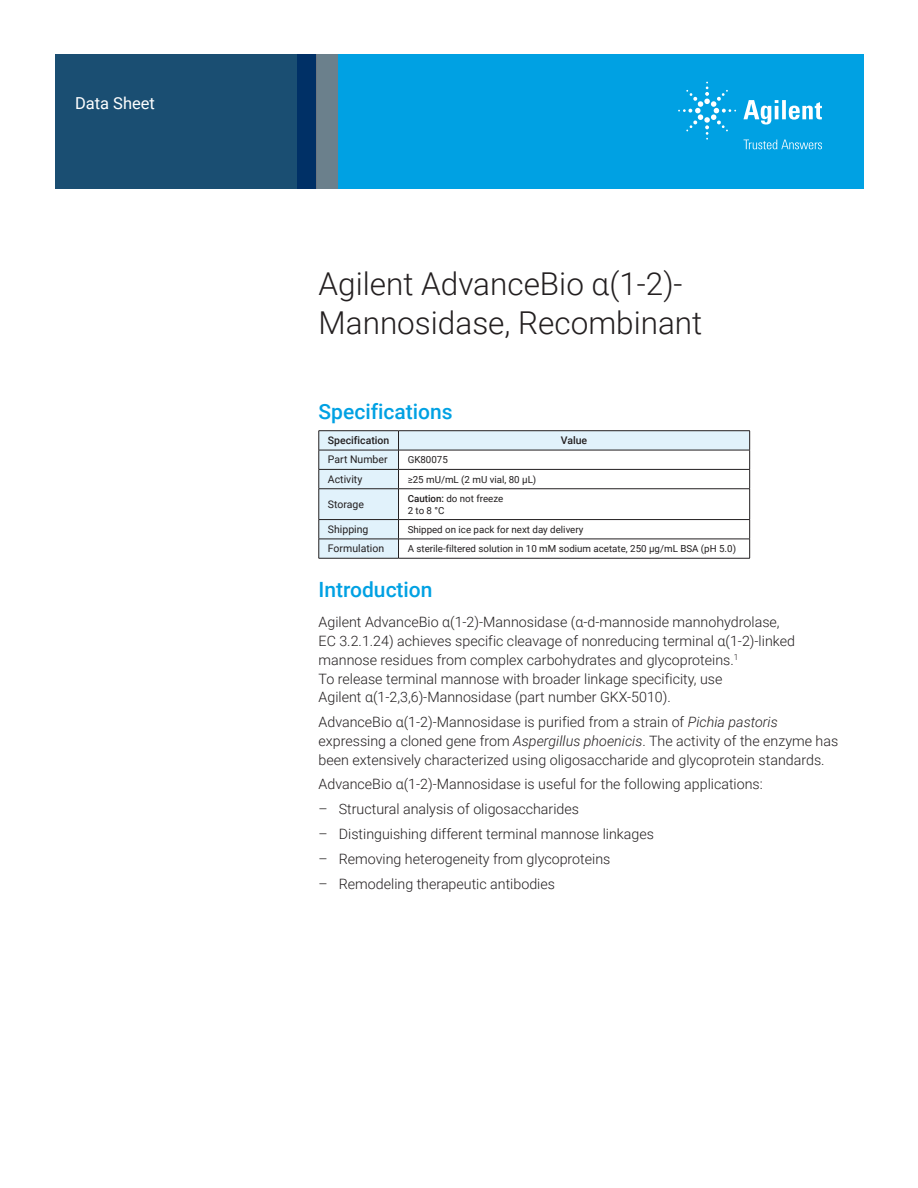
<style>
.page{position:relative;width:918px;height:1188px;background:#fff}
.page>*{position:absolute;margin:0;border:0;box-sizing:border-box;transform-origin:0 0}
.t1{font:300 31.5px/39px "Roboto";color:#231f20}
.Header_1{font:500 21px "Roboto";color:#00a1e3}
.Doctype{font:16.5px "Roboto";color:#fff}
.Text{font:300 14.25px/18.8px "Roboto";color:#231f20}
.Table_text{font:10.5px "Roboto";color:#231f20}
.Table_header{font:500 10.5px "Roboto";color:#231f20}
.Table_text_small_FL{font:9.75px/12px "Roboto";color:#231f20}
.s1{font-weight:500}
.s2{font-style:italic}
</style>
<div class="page">
<div style="left:297px;top:54px;width:567px;height:135px;background:#00a1e3"></div>
<svg style="left:55px;top:54px;width:261px;height:135px;background:#184b71"></svg>
<div style="left:316px;top:54px;width:22px;height:135px;background:#6b808c"></div>
<svg style="left:320px;top:431px;width:429px;height:127px"></svg>
<hr style="left:319px;top:469px;width:80px;height:1px;background:#231f20">
<hr style="left:399px;top:469px;width:351px;height:1px;background:#231f20">
<hr style="left:319px;top:488px;width:80px;height:1px;background:#231f20">
<hr style="left:319px;top:489px;width:1px;height:30px;background:#231f20">
<hr style="left:399px;top:488px;width:351px;height:1px;background:#231f20">
<hr style="left:319px;top:519px;width:80px;height:1px;background:#231f20">
<hr style="left:399px;top:519px;width:351px;height:1px;background:#231f20">
<hr style="left:319px;top:539px;width:80px;height:1px;background:#231f20">
<svg style="left:319px;top:520px;width:1px;height:38px"></svg>
<hr style="left:399px;top:539px;width:351px;height:1px;background:#231f20">
<hr style="left:319px;top:558px;width:80px;height:1px;background:#231f20">
<svg style="left:398px;top:431px;width:1px;height:58px"></svg>
<hr style="left:398px;top:489px;width:1px;height:30px;background:#231f20">
<hr style="left:749px;top:489px;width:1px;height:30px;background:#231f20">
<svg style="left:398px;top:520px;width:1px;height:38px"></svg>
<svg style="left:749px;top:520px;width:1px;height:38px"></svg>
<hr style="left:399px;top:558px;width:351px;height:1px;background:#231f20">
<hr style="left:319px;top:430px;width:80px;height:1px;background:#231f20">
<svg style="left:319px;top:431px;width:1px;height:58px"></svg>
<hr style="left:399px;top:430px;width:351px;height:1px;background:#231f20">
<svg style="left:749px;top:431px;width:1px;height:58px"></svg>
<hr style="left:319px;top:450px;width:80px;height:1px;background:#231f20">
<hr style="left:399px;top:450px;width:351px;height:1px;background:#231f20">
<svg style="left:743px;top:100px;width:79px;height:25px"></svg>
<svg style="left:678px;top:82px;width:58px;height:58px"></svg>
<svg style="left:744px;top:140px;width:78px;height:9px"></svg>
<p class="Doctype" style="left:75px;top:91px;width:82px">Data Sheet</p>
<p class="t1" style="left:319px;top:263px;width:385px">Agilent AdvanceBio α(1-2)-<br>Mannosidase, Recombinant</p>
<p class="Header_1" style="left:319px;top:396px;width:136px">Specifications</p>
<p class="Table_header" style="left:328px;top:433px;width:63px">Specification</p>
<p class="Table_header" style="left:561px;top:433px;width:28px">Value</p>
<p class="Table_text" style="left:328px;top:452px;width:61px">Part Number</p>
<p class="Table_text_small_FL" style="left:408px;top:453px;width:42px">GK80075</p>
<p class="Table_text" style="left:328px;top:472px;width:36px">Activity</p>
<p class="Table_text_small_FL" style="left:408px;top:473px;width:130px">≥25 mU/mL (2 mU vial, 80 µL)</p>
<p class="Table_text" style="left:328px;top:497px;width:38px">Storage</p>
<p class="Table_text_small_FL" style="left:408px;top:492px;width:97px"><span class="s1">Caution:</span> do not freeze<br>2 to 8 °C</p>
<p class="Table_text" style="left:328px;top:522px;width:42px">Shipping</p>
<p class="Table_text_small_FL" style="left:408px;top:523px;width:177px">Shipped on ice pack for next day delivery</p>
<p class="Table_text" style="left:328px;top:541px;width:58px">Formulation</p>
<p class="Table_text_small_FL" style="left:408px;top:542px;width:330px">A sterile-filtered solution in 10 mM sodium acetate, 250 µg/mL BSA (pH 5.0)</p>
<p class="Header_1" style="left:319px;top:575px;width:116px">Introduction</p>
<p class="Text" style="left:319px;top:613px;width:478px">Agilent AdvanceBio α(1-2)-Mannosidase (α-d-mannoside mannohydrolase, EC 3.2.1.24) achieves specific cleavage of nonreducing terminal α(1‑2)‑linked mannose residues from complex carbohydrates and glycoproteins.<sup>1<br></sup>To release terminal mannose with broader linkage specificity, use<br>Agilent α(1‑2,3,6)‑Mannosidase (part number GKX-5010).</p>
<p class="Text" style="left:319px;top:712px;width:521px">AdvanceBio α(1-2)-Mannosidase is purified from a strain of <span class="s2">Pichia pastoris </span>expressing a cloned gene from <span class="s2">Aspergillus phoenicis</span>. The activity of the enzyme has been extensively characterized using oligosaccharide and glycoprotein standards.</p>
<p class="Text" style="left:319px;top:775px;width:446px">AdvanceBio α(1-2)-Mannosidase is useful for the following applications:</p>
<p class="Text" style="left:319px;top:799px;width:262px">– Structural analysis of oligosaccharides</p>
<p class="Text" style="left:319px;top:824px;width:337px">– Distinguishing different terminal mannose linkages</p>
<p class="Text" style="left:319px;top:849px;width:293px">– Removing heterogeneity from glycoproteins</p>
<p class="Text" style="left:319px;top:874px;width:238px">– Remodeling therapeutic antibodies</p>
</div>
